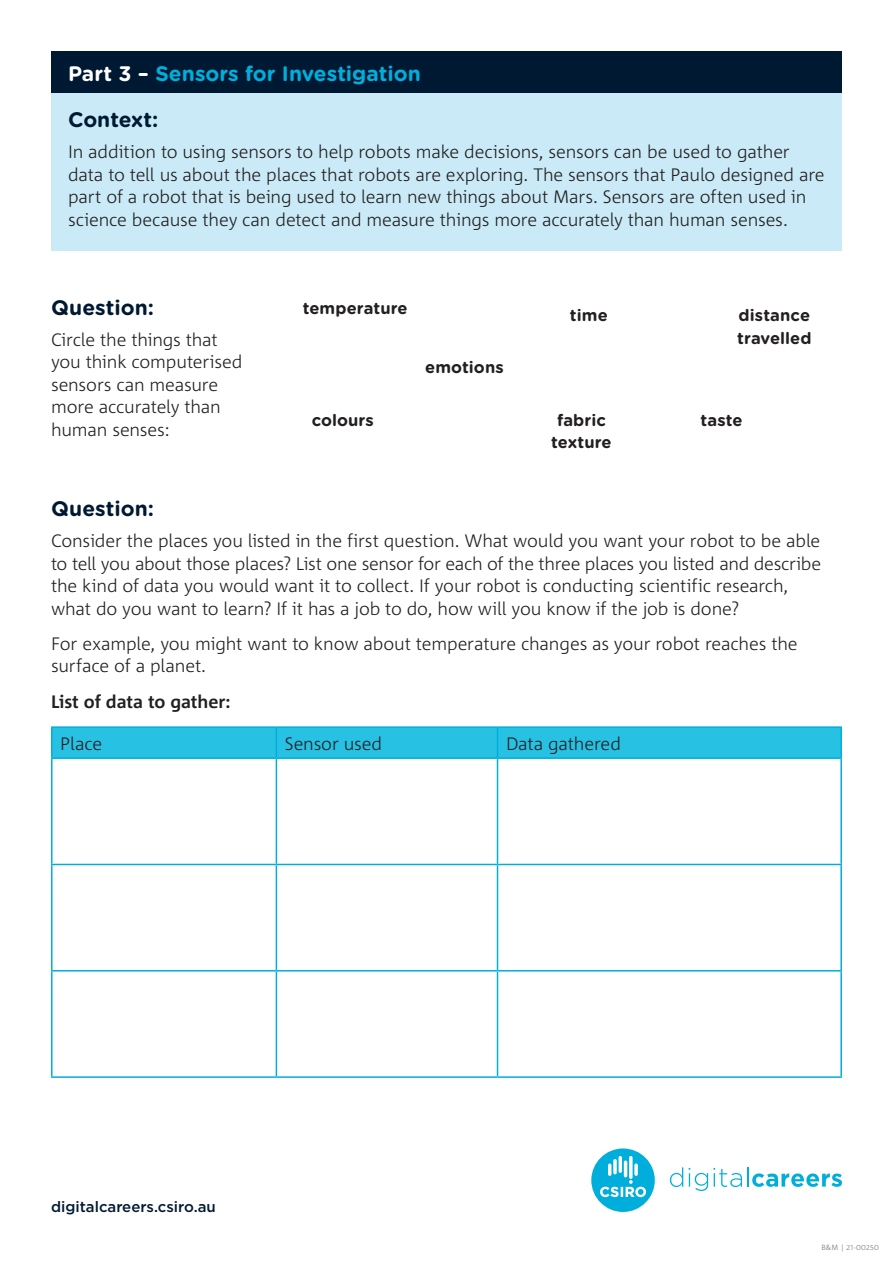
<style>
.page{position:relative;width:893px;height:1263px;background:#fff}
.page>*{position:absolute;margin:0;border:0;box-sizing:border-box;transform-origin:0 0}
.t1{font:700 21px "Gotham Rounded";color:#00aedc}
.t2{font:700 21px "Gotham Rounded";color:#001932}
.t3{font:300 18px/22.5px "Corpid C1";letter-spacing:-.01em;color:#231f20}
.t4{font:700 18px "Corpid C1";letter-spacing:-.005em;color:#231f20}
.t5{font:700 16.5px/22.5px "Gotham Rounded";letter-spacing:.005em;color:#231f20}
.t6{font:500 15px "Gotham";color:#001932}
.Photo_credit{font:300 7.5px "Corpid C1";letter-spacing:.035em;color:#757679}
.s1{color:#fff}
</style>
<div class="page">
<svg style="left:591px;top:1148px;width:64px;height:64px"></svg>
<svg style="left:670px;top:1167px;width:13px;height:20px"></svg>
<svg style="left:689px;top:1167px;width:153px;height:24px"></svg>
<div style="left:51px;top:51px;width:791px;height:43px;background:#001932"></div>
<div style="left:51px;top:94px;width:791px;height:157px;background:#c9eaf6"></div>
<hr style="left:51px;top:726px;width:225px;height:2px;background:#00aedc">
<hr style="left:51px;top:728px;width:2px;height:29px;background:#00aedc">
<hr style="left:276px;top:726px;width:221px;height:2px;background:#00aedc">
<hr style="left:497px;top:726px;width:345px;height:2px;background:#00aedc">
<div style="left:52px;top:727px;width:788px;height:30px;background:#27c1e4"></div>
<hr style="left:840px;top:728px;width:2px;height:29px;background:#00aedc">
<hr style="left:51px;top:757px;width:225px;height:2px;background:#00aedc">
<hr style="left:51px;top:759px;width:2px;height:105px;background:#00aedc">
<hr style="left:276px;top:757px;width:221px;height:2px;background:#00aedc">
<hr style="left:276px;top:759px;width:1px;height:105px;background:#00aedc">
<hr style="left:497px;top:757px;width:345px;height:2px;background:#00aedc">
<hr style="left:497px;top:759px;width:1px;height:105px;background:#00aedc">
<hr style="left:840px;top:759px;width:2px;height:105px;background:#00aedc">
<hr style="left:51px;top:864px;width:225px;height:1px;background:#00aedc">
<hr style="left:51px;top:865px;width:2px;height:105px;background:#00aedc">
<hr style="left:276px;top:864px;width:221px;height:1px;background:#00aedc">
<hr style="left:276px;top:865px;width:1px;height:105px;background:#00aedc">
<hr style="left:497px;top:864px;width:345px;height:1px;background:#00aedc">
<hr style="left:497px;top:865px;width:1px;height:105px;background:#00aedc">
<hr style="left:840px;top:865px;width:2px;height:105px;background:#00aedc">
<hr style="left:51px;top:970px;width:225px;height:1px;background:#00aedc">
<hr style="left:51px;top:971px;width:2px;height:105px;background:#00aedc">
<hr style="left:276px;top:970px;width:221px;height:1px;background:#00aedc">
<hr style="left:276px;top:971px;width:1px;height:105px;background:#00aedc">
<hr style="left:497px;top:970px;width:345px;height:1px;background:#00aedc">
<hr style="left:497px;top:971px;width:1px;height:105px;background:#00aedc">
<hr style="left:840px;top:971px;width:2px;height:105px;background:#00aedc">
<hr style="left:51px;top:1076px;width:225px;height:2px;background:#00aedc">
<hr style="left:276px;top:1076px;width:221px;height:2px;background:#00aedc">
<hr style="left:497px;top:1076px;width:345px;height:2px;background:#00aedc">
<p class="t1" style="left:68px;top:58px;width:354px"><span class="s1">Part 3 –</span> Sensors for Investigation</p>
<p class="t2" style="left:68px;top:105px;width:92px">Context:</p>
<p class="t3" style="left:68px;top:140px;width:758px">In addition to using sensors to help robots make decisions, sensors can be used to gather data to tell us about the places that robots are exploring. The sensors that Paulo designed are part of a robot that is being used to learn new things about Mars. Sensors are often used in science because they can detect and measure things more accurately than human senses.</p>
<p class="t2" style="left:51px;top:292px;width:104px">Question:</p>
<p class="t3" style="left:51px;top:328px;width:193px">Circle the things that you think computerised sensors can measure more accurately than human senses:</p>
<p class="t5" style="left:303px;top:296px;width:107px">temperature</p>
<p class="t5" style="left:425px;top:355px;width:80px">emotions</p>
<p class="t5" style="left:570px;top:303px;width:39px">time</p>
<p class="t5" style="left:737px;top:303px;width:76px">distance travelled</p>
<p class="t5" style="left:312px;top:408px;width:64px">colours</p>
<p class="t5" style="left:557px;top:408px;width:50px">fabric</p>
<p class="t5" style="left:701px;top:408px;width:44px">taste</p>
<p class="t5" style="left:551px;top:431px;width:62px">texture</p>
<p class="t2" style="left:51px;top:493px;width:104px">Question:</p>
<p class="t3" style="left:51px;top:529px;width:772px">Consider the places you listed in the first question. What would you want your robot to be able to tell you about those places? List one sensor for each of the three places you listed and describe the kind of data you would want it to collect. If your robot is conducting scientific research, what do you want to learn? If it has a job to do, how will you know if the job is done?</p>
<p class="t3" style="left:51px;top:632px;width:748px">For example, you might want to know about temperature changes as your robot reaches the surface of a planet.</p>
<p class="t4" style="left:51px;top:690px;width:181px">List of data to gather:</p>
<p class="t3" style="left:60px;top:731px;width:43px">Place</p>
<p class="t3" style="left:285px;top:731px;width:99px">Sensor used</p>
<p class="t3" style="left:506px;top:731px;width:116px">Data gathered</p>
<p class="t6" style="left:51px;top:1197px;width:166px">digitalcareers.csiro.au</p>
<p class="Photo_credit" style="left:821px;top:1243px;width:59px">B&amp;M | 21-00250</p>
</div>
